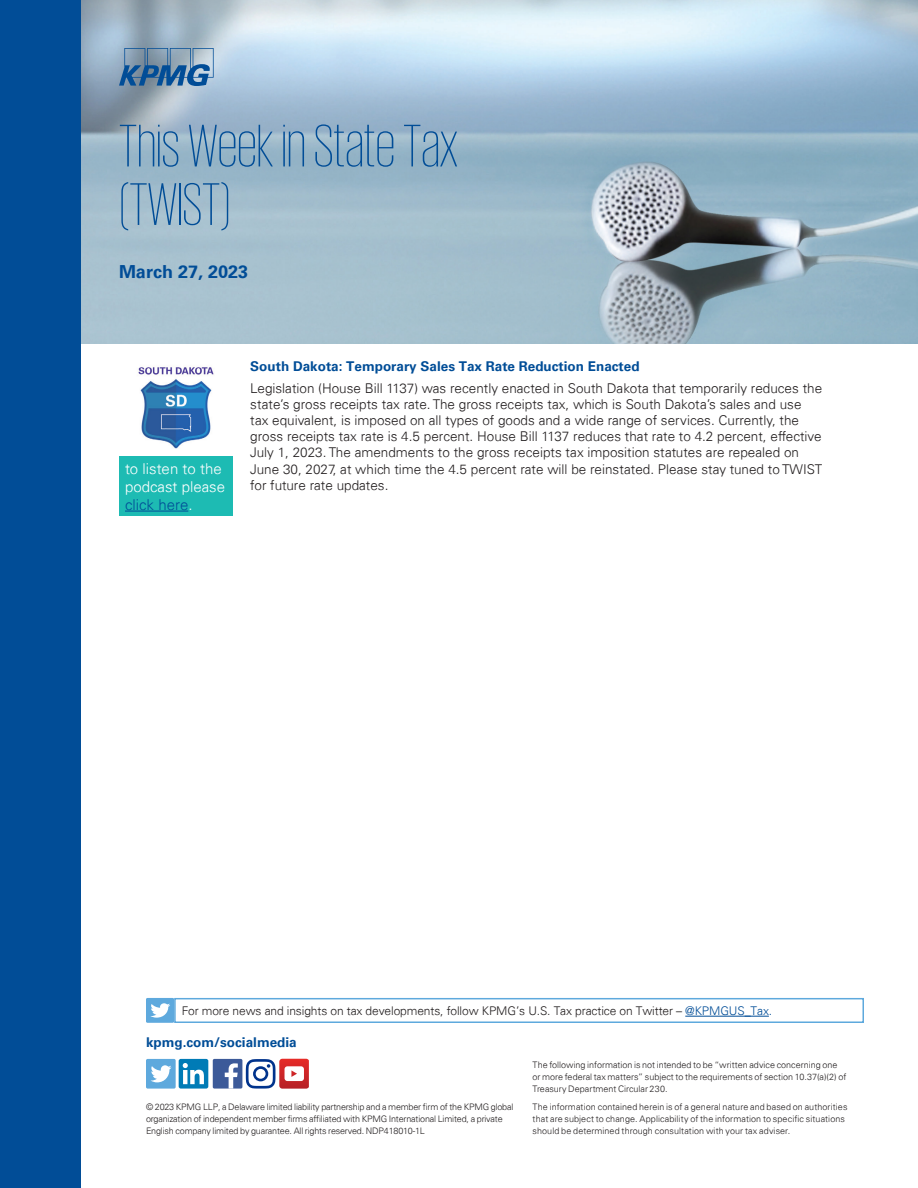
<style>
.page{position:relative;width:918px;height:1188px;background:#fff}
.page>*{position:absolute;margin:0;border:0;box-sizing:border-box;transform-origin:0 0}
.Title_60pt_White{font:200 61.5px/58.5px "KPMG";color:#014d97}
.Subhead_9pt{font:700 18px "Univers 65";color:#014d97}
.Folio{font:300 15px/18px "Univers 45";color:#fff}
.Body_Copy{font:300 13.5px/16.2px "Univers 45";color:#231f20}
.Body_Copy-2{font:700 13.5px "Univers 65";color:#014d97}
.URL{font:700 13.5px "Univers 65";color:#014d97}
.Folio-2{font:300 12px "Univers 45";letter-spacing:-.01em;color:#231f20}
.Legal_6pt{font:300 9px/12px "Univers 45";letter-spacing:-.005em;color:#231f20}
.s1{color:#014d97}
</style>
<div class="page">
<img style="left:81px;top:0;width:837px;height:344px">
<svg style="left:119px;top:48px;width:95px;height:38px;background:#638aad"></svg>
<div style="left:0;top:0;width:81px;height:1188px;background:#014d97"></div>
<img style="left:138px;top:367px;width:76px;height:82px">
<div style="left:119px;top:456px;width:114px;height:60px;background:#1dbbb3"></div>
<hr style="left:125px;top:511px;width:63px;height:1px;background:#014d97">
<div style="left:146px;top:1059px;width:30px;height:30px;background:#5ea9dd;border-radius:2px"></div>
<svg style="left:151px;top:1065px;width:21px;height:17px"></svg>
<div style="left:179px;top:1059px;width:29px;height:30px;background:#007bb6;border-radius:2px"></div>
<svg style="left:183px;top:1063px;width:21px;height:21px"></svg>
<div style="left:213px;top:1059px;width:29px;height:30px;background:#3c5a99;border-radius:2px"></div>
<svg style="left:225px;top:1063px;width:13px;height:26px"></svg>
<svg style="left:246px;top:1059px;width:63px;height:30px"></svg>
<hr style="left:685px;top:1016px;width:84px;height:1px;background:#014d97">
<div style="left:174px;top:998px;width:690px;height:25px;border:2px solid #5ea9dd"></div>
<div style="left:146px;top:998px;width:28px;height:25px;background:#5ea9dd"></div>
<svg style="left:150px;top:1003px;width:20px;height:15px"></svg>
<p class="Title_60pt_White" style="left:119px;top:115px;width:340px">This Week in State Tax (TWIST)</p>
<p class="Subhead_9pt" style="left:119px;top:261px;width:131px">March 27, 2023</p>
<p class="Folio" style="left:125px;top:459px;width:102px">to listen to the podcast please <span class="s1">click here</span>.</p>
<p class="Body_Copy-2" style="left:250px;top:358px;width:391px">South Dakota: Temporary Sales Tax Rate Reduction Enacted</p>
<p class="Body_Copy" style="left:250px;top:380px;width:573px">Legislation (House Bill 1137) was recently enacted in South Dakota that temporarily reduces the state’s gross receipts tax rate. The gross receipts tax, which is South Dakota’s sales and use tax equivalent, is imposed on all types of goods and a wide range of services. Currently, the gross receipts tax rate is 4.5 percent. House Bill 1137 reduces that rate to 4.2 percent, effective July 1, 2023. The amendments to the gross receipts tax imposition statutes are repealed on June 30, 2027, at which time the 4.5 percent rate will be reinstated. Please stay tuned to TWIST for future rate updates.</p>
<p class="Folio-2" style="left:182px;top:1003px;width:592px">For more news and insights on tax developments, follow KPMG’s U.S. Tax practice on Twitter – <span class="s1">@KPMGUS_Tax.</span></p>
<p class="URL" style="left:146px;top:1035px;width:152px">kpmg.com/socialmedia</p>
<p class="Legal_6pt" style="left:146px;top:1101px;width:369px">© 2023 KPMG LLP, a Delaware limited liability partnership and a member firm of the KPMG global organization of independent member firms affiliated with KPMG International Limited, a private<br>English company limited by guarantee. All rights reserved. NDP418010-1L</p>
<p class="Legal_6pt" style="left:533px;top:1059px;width:315px">The following information is not intended to be “written advice concerning one or more federal tax matters” subject to the requirements of section 10.37(a)(2) of<br>Treasury Department Circular 230.</p>
<p class="Legal_6pt" style="left:533px;top:1101px;width:316px">The information contained herein is of a general nature and based on authorities that are subject to change. Applicability of the information to specific situations should be determined through consultation with your tax adviser.</p>
</div>
